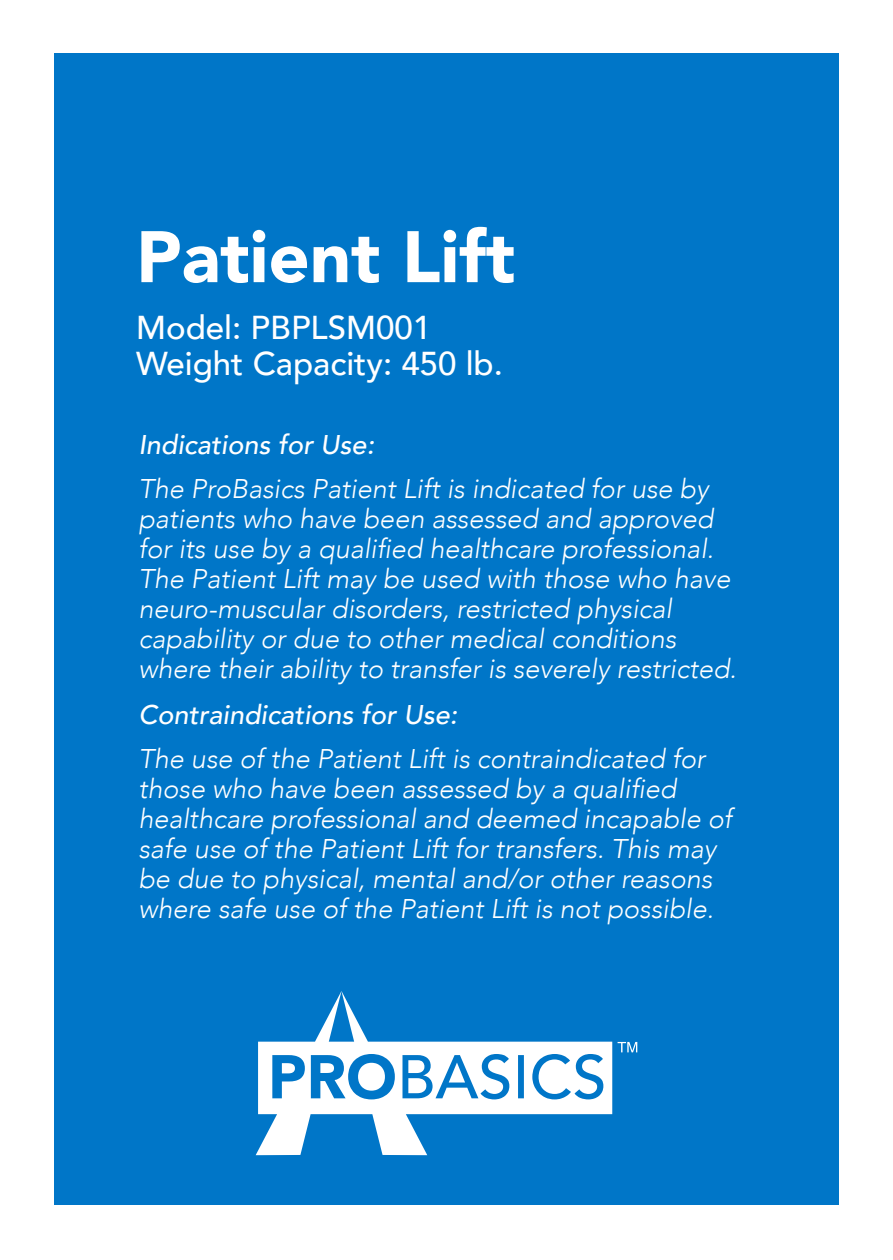
<style>
.page{position:relative;width:893px;height:1260px;background:#fff}
.page>*{position:absolute;margin:0;border:0;box-sizing:border-box;transform-origin:0 0}
.t1{font:900 72px "Avenir";color:#fff}
.t2{font:500 33px/36px "Avenir";color:#fff}
.t3{font:italic 300 27px/30px "Avenir";color:#fff}
.t4{font:italic 500 27px "Avenir";color:#fff}
</style>
<div class="page">
<div style="left:54px;top:53px;width:784px;height:1151px;background:#0076c8"></div>
<svg style="left:617px;top:1041px;width:20px;height:11px"></svg>
<svg style="left:255px;top:991px;width:357px;height:164px"></svg>
<p class="t1" style="left:136px;top:195px;width:380px">Patient Lift</p>
<p class="t2" style="left:136px;top:308px;width:368px">Model: PBPLSM001<br>Weight Capacity: 450 lb.</p>
<p class="t4" style="left:138px;top:428px;width:237px">Indications for Use:</p>
<p class="t3" style="left:138px;top:473px;width:599px">The ProBasics Patient Lift is indicated for use by patients who have been assessed and approved for its use by a qualified healthcare professional.<br>The Patient Lift may be used with those who have neuro-muscular disorders, restricted physical capability or due to other medical conditions where their ability to transfer is severely restricted.</p>
<p class="t4" style="left:138px;top:698px;width:320px">Contraindications for Use:</p>
<p class="t3" style="left:138px;top:743px;width:594px">The use of the Patient Lift is contraindicated for those who have been assessed by a qualified healthcare professional and deemed incapable of safe use of the Patient Lift for transfers. This may be due to physical, mental and/or other reasons where safe use of the Patient Lift is not possible.</p>
</div>
